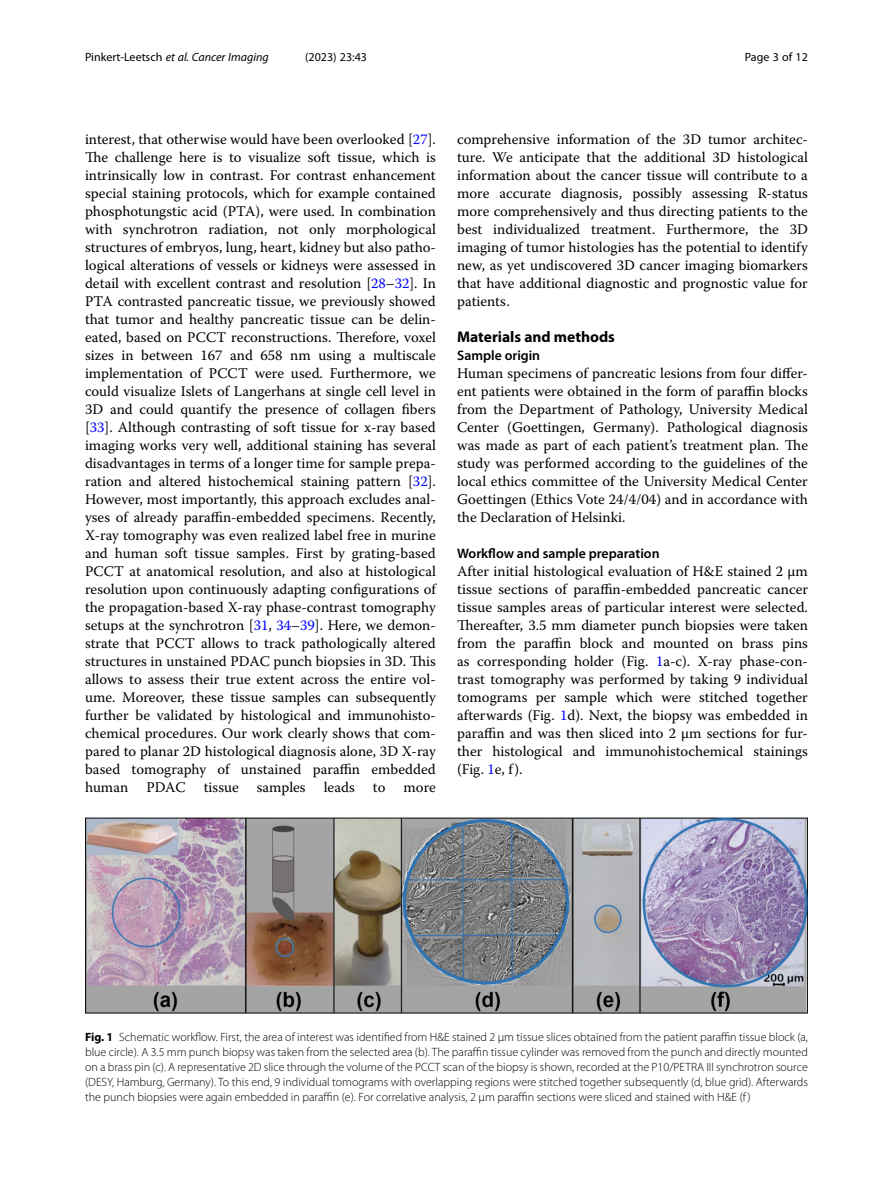
<style>
.page{position:relative;width:893px;height:1191px;background:#fff}
.page>*{position:absolute;margin:0;border:0;box-sizing:border-box;transform-origin:0 0}
.Head_1{font:700 15.45px "Myriad Pro";color:#000}
.Body_Text{font:14.7px/18px "Warnock Pro";color:#000;text-align:justify}
.Head_2{font:600 13.8px "Myriad Pro";color:#000}
.Head_2_After_1{font:600 13.8px "Myriad Pro";color:#000}
.Figure_Caption{font:300 12px/15px "Myriad Pro";color:#000;text-align:justify}
.t1{font:italic 12px "Myriad Pro";color:#000}
.t2{font:12px "Myriad Pro";color:#000}
.s1{font-style:normal}
.s2{color:#00f}
.s3{font-weight:700}
</style>
<div class="page">
<img style="left:85px;top:817px;width:723px;height:197px">
<p class="t1" style="left:85px;top:50px;width:185px"><span class="s1">Pinkert-Leetsch</span> et al. Cancer Imaging</p>
<p class="t2" style="left:305px;top:50px;width:63px">(2023) 23:43</p>
<p class="t2" style="left:745px;top:50px;width:65px">Page 3 of 12</p>
<p class="Body_Text" style="left:85px;top:130px;width:352px">interest, that otherwise would have been overlooked [<span class="s2">27</span>].<br>The challenge here is to visualize soft tissue, which is intrinsically low in contrast. For contrast enhancement special staining protocols, which for example contained phosphotungstic acid (PTA), were used. In combination with synchrotron radiation, not only morphological structures of embryos, lung, heart, kidney but also patho&shy;logical alterations of vessels or kidneys were assessed in detail with excellent contrast and resolution [<span class="s2">28</span>–<span class="s2">32</span>]. In PTA contrasted pancreatic tissue, we previously showed that tumor and healthy pancreatic tissue can be delin&shy;eated, based on PCCT reconstructions. Therefore, voxel sizes in between 167 and 658 nm using a multiscale implementation of PCCT were used. Furthermore, we could visualize Islets of Langerhans at single cell level in 3D and could quantify the presence of collagen fibers [<span class="s2">33</span>]. Although contrasting of soft tissue for x-ray based imaging works very well, additional staining has several disadvantages in terms of a longer time for sample prepa&shy;ration and altered histochemical staining pattern [<span class="s2">32</span>].<br>However, most importantly, this approach excludes anal&shy;yses of already paraffin-embedded specimens. Recently, X-ray tomography was even realized label free in murine and human soft tissue samples. First by grating-based PCCT at anatomical resolution, and also at histological resolution upon continuously adapting configurations of the propagation-based X-ray phase-contrast tomography setups at the synchrotron [<span class="s2">31</span>, <span class="s2">34</span>–<span class="s2">39</span>]. Here, we demon&shy;strate that PCCT allows to track pathologically altered structures in unstained PDAC punch biopsies in 3D. This allows to assess their true extent across the entire vol&shy;ume. Moreover, these tissue samples can subsequently further be validated by histological and immunohisto&shy;chemical procedures. Our work clearly shows that com&shy;pared to planar 2D histological diagnosis alone, 3D X-ray based tomography of unstained paraffin embedded human PDAC tissue samples leads to more</p>
<p class="Body_Text" style="left:457px;top:130px;width:352px">comprehensive information of the 3D tumor architec&shy;ture. We anticipate that the additional 3D histological information about the cancer tissue will contribute to a more accurate diagnosis, possibly assessing R-status more comprehensively and thus directing patients to the best individualized treatment. Furthermore, the 3D imaging of tumor histologies has the potential to identify new, as yet undiscovered 3D cancer imaging biomarkers that have additional diagnostic and prognostic value for patients.</p>
<p class="Head_1" style="left:457px;top:327px;width:159px">Materials and methods</p>
<p class="Head_2_After_1" style="left:457px;top:347px;width:85px">Sample origin</p>
<p class="Body_Text" style="left:457px;top:364px;width:352px">Human specimens of pancreatic lesions from four differ&shy;ent patients were obtained in the form of paraffin blocks from the Department of Pathology, University Medical Center (Goettingen, Germany). Pathological diagnosis was made as part of each patient’s treatment plan. The study was performed according to the guidelines of the local ethics committee of the University Medical Center Goettingen (Ethics Vote 24/4/04) and in accordance with the Declaration of Helsinki.</p>
<p class="Head_2" style="left:457px;top:545px;width:204px">Workflow and sample preparation</p>
<p class="Body_Text" style="left:457px;top:562px;width:352px">After initial histological evaluation of H&amp;E stained 2 μm tissue sections of paraffin-embedded pancreatic cancer tissue samples areas of particular interest were selected.<br>Thereafter, 3.5 mm diameter punch biopsies were taken from the paraffin block and mounted on brass pins as corresponding holder (Fig. <span class="s2">1</span>a-c). X-ray phase-con&shy;trast tomography was performed by taking 9 individual tomograms per sample which were stitched together afterwards (Fig. <span class="s2">1</span>d). Next, the biopsy was embedded in paraffin and was then sliced into 2 μm sections for fur&shy;ther histological and immunohistochemical stainings (Fig. <span class="s2">1</span>e, f).</p>
<p class="Figure_Caption" style="left:85px;top:1029px;width:724px"><span class="s3">Fig. 1</span> Schematic workflow. First, the area of interest was identified from H&amp;E stained 2 μm tissue slices obtained from the patient paraffin tissue block (a, blue circle). A 3.5 mm punch biopsy was taken from the selected area (b). The paraffin tissue cylinder was removed from the punch and directly mounted on a brass pin (c). A representative 2D slice through the volume of the PCCT scan of the biopsy is shown, recorded at the P10/PETRA III synchrotron source (DESY, Hamburg, Germany). To this end, 9 individual tomograms with overlapping regions were stitched together subsequently (d, blue grid). Afterwards the punch biopsies were again embedded in paraffin (e). For correlative analysis, 2 μm paraffin sections were sliced and stained with H&amp;E (f )</p>
</div>
